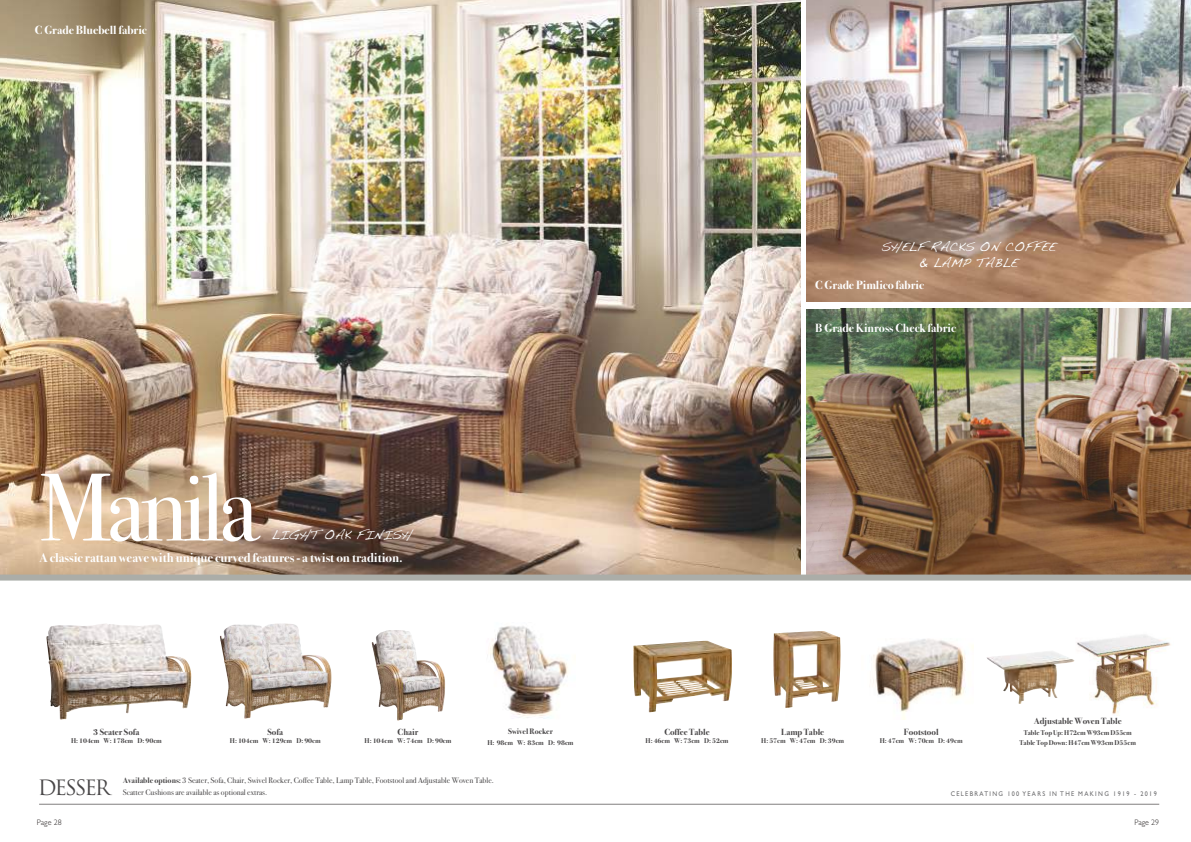
<style>
.page{position:relative;width:1191px;height:842px;background:#fff}
.page>*{position:absolute;margin:0;border:0;box-sizing:border-box;transform-origin:0 0}
.t1{font:96px "Bodoni Svty Two ITCTT";letter-spacing:-.05em;color:#fff}
.t2{font:20.6px "Trajan Pro";letter-spacing:-.1em;color:#484647}
.t3{font:700 13px "Bodoni Svty Two ITCTT";color:#fff}
.t4{font:700 12px "Bodoni Svty Two ITCTT";color:#fff}
.t5{font:11.2px/16.4px "Dakota";letter-spacing:-.01em;color:#fff;text-align:center}
.t6{font:700 9px "Bodoni Svty Two ITCTT";color:#484647}
.t7{font:8px "Bodoni Svty Two ITCTT";color:#484647}
.t8{font:300 8px "Gill Sans";color:#241f1f}
.t9{font:700 8px "Bodoni Svty Two ITCTT";color:#484647}
.t10{font:700 7px/10px "Bodoni Svty Two ITCTT";color:#484647;text-align:center}
.t11{font:6.8px "Gill Sans";letter-spacing:.215em;color:#6c6c6e;scale:.91 1}
.s1{font-weight:700}
</style>
<div class="page">
<hr style="left:39px;top:804px;width:1120px;height:1px;background:#817f7f">
<img style="left:807px;top:309px;width:384px;height:266px">
<img style="left:807px;top:0;width:384px;height:302px">
<img style="left:490px;top:626px;width:79px;height:93px">
<img style="left:376px;top:630px;width:69px;height:91px">
<img style="left:220px;top:623px;width:111px;height:83px">
<img style="left:46px;top:624px;width:134px;height:96px">
<img style="left:870px;top:639px;width:103px;height:80px">
<img style="left:633px;top:641px;width:99px;height:71px">
<img style="left:773px;top:631px;width:67px;height:77px">
<img style="left:0;top:0;width:800px;height:575px">
<div style="left:0;top:575px;width:1191px;height:6px;background:#abada8"></div>
<img style="left:1076px;top:634px;width:95px;height:81px">
<img style="left:986px;top:651px;width:88px;height:53px">
<h3 class="t4" style="left:35px;top:20px;width:113px">CGradeBluebell fabric</h3>
<h1 class="t1" style="left:39px;top:429px;width:220px">Manila</h1>
<h3 class="t3" style="left:39px;top:547px;width:365px">Aclassic rattan weave with unique curved features- a twist on tradition.</h3>
<h3 class="t5" style="left:271px;top:528px;width:142px">LIGHT OAK FINISH</h3>
<p class="t6" style="left:93px;top:725px;width:48px">3 Seater Sofa</p>
<p class="t10" style="left:71px;top:735px;width:92px">H: 104cm W: 178cm D: 90cm</p>
<p class="t6" style="left:267px;top:725px;width:17px">Sofa</p>
<p class="t10" style="left:230px;top:735px;width:92px">H: 104cm W: 129cm D: 90cm</p>
<p class="t6" style="left:397px;top:725px;width:22px">Chair</p>
<p class="t10" style="left:364px;top:735px;width:88px">H: 104cm W: 74cm D: 90cm</p>
<p class="t9" style="left:508px;top:725px;width:46px">SwivelRocker</p>
<p class="t10" style="left:487px;top:737px;width:88px">H: 98cm W: 83cm D: 98cm</p>
<h3 class="t5" style="left:881px;top:240px;width:175px">SHELF RACKS ON COFFEE &amp; LAMP TABLE</h3>
<h3 class="t4" style="left:815px;top:275px;width:110px">CGrade Pimlico fabric</h3>
<h3 class="t4" style="left:815px;top:318px;width:142px">BGradeKinrossCheck fabric</h3>
<p class="t6" style="left:664px;top:725px;width:47px">Coffee Table</p>
<p class="t10" style="left:645px;top:735px;width:84px">H: 46cm W: 73cm D: 52cm</p>
<p class="t6" style="left:781px;top:725px;width:44px">Lamp Table</p>
<p class="t10" style="left:761px;top:735px;width:84px">H: 57cm W: 47cm D: 39cm</p>
<p class="t6" style="left:903px;top:725px;width:36px">Footstool</p>
<p class="t10" style="left:879px;top:735px;width:84px">H: 47cm W: 70cm D: 49cm</p>
<p class="t6" style="left:1033px;top:713px;width:89px">Adjustable Woven Table</p>
<p class="t10" style="left:1019px;top:727px;width:118px">Table TopUp: H72cm W93cm D55cm<br>Table Top Down: H47cm W93cm D55cm</p>
<p class="t7" style="left:123px;top:774px;width:372px"><span class="s1">Available options:</span> 3 Seater, Sofa, Chair, Swivel Rocker, Coffee Table, Lamp Table, Footstool and Adjustable Woven Table.</p>
<h2 class="t2" style="left:38px;top:780px;width:74px">DESSER</h2>
<p class="t7" style="left:123px;top:786px;width:146px">Scatter Cushions are available as optional extras.</p>
<p class="t11" style="left:950px;top:789px;width:228px">CELEBRATING 100 YEARS IN THE MAKING 1919 - 2019</p>
<p class="t8" style="left:37px;top:817px;width:26px">Page 28</p>
<p class="t8" style="left:1134px;top:817px;width:26px">Page 29</p>
</div>
